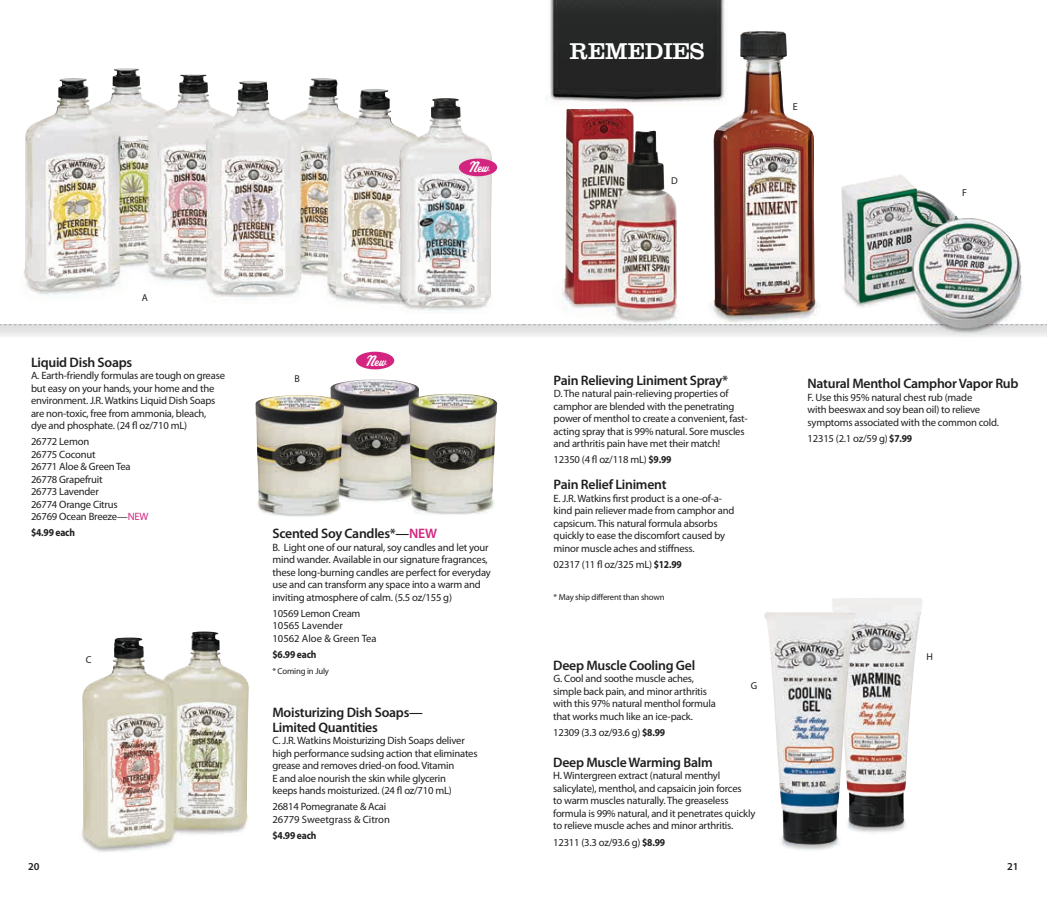
<style>
.page{position:relative;width:1047px;height:900px;background:#fff}
.page>*{position:absolute;margin:0;border:0;box-sizing:border-box;transform-origin:0 0}
.t1{font:23.75px "Clarendon";color:#fff}
.t2{font:16.25px "OPTI Sport Script";letter-spacing:-.02em;color:#fff}
.t3{font:600 13.75px/15px "Myriad Pro";letter-spacing:-.02em;color:#201f1f}
.t4{font:10.62px/12.5px "Myriad Pro";letter-spacing:-.02em;color:#201f1f}
.t5{font:10.62px/12.5px "Myriad Pro";color:#201f1f}
.t6{font:700 10.62px "Myriad Pro";letter-spacing:-.02em;color:#201f1f;scale:.9 1}
.t7{font:600 10.62px "Myriad Pro";color:#201f1f}
.t8{font:10px "Myriad Pro";color:#201f1f}
.t9{font:8.75px "Myriad Pro";letter-spacing:-.02em;color:#201f1f}
.s1{color:#d3257f}
.s2{font-weight:700}
</style>
<div class="page">
<svg style="left:0;top:325px;width:523px;height:11px"></svg>
<svg style="left:523px;top:325px;width:523px;height:12px"></svg>
<svg style="left:0;top:324px;width:1046px;height:1px"></svg>
<img style="left:550px;top:0;width:175px;height:103px">
<img style="left:832px;top:598px;width:68px;height:235px">
<img style="left:764px;top:611px;width:92px;height:240px">
<img style="left:82px;top:631px;width:167px;height:221px">
<img style="left:330px;top:380px;width:89px;height:122px">
<img style="left:255px;top:395px;width:89px;height:122px">
<img style="left:406px;top:394px;width:90px;height:121px">
<div style="left:356px;top:352px;width:38px;height:17px;background:#d3257f;border-radius:50%"></div>
<img style="left:24px;top:68px;width:373px;height:236px">
<img style="left:397px;top:126px;width:96px;height:185px">
<img style="left:399px;top:98px;width:92px;height:208px">
<div style="left:459px;top:159px;width:38px;height:17px;background:#d3257f;border-radius:50%"></div>
<img style="left:840px;top:276px;width:183px;height:60px">
<img style="left:841px;top:174px;width:180px;height:155px">
<img style="left:707px;top:31px;width:114px;height:297px">
<img style="left:713px;top:31px;width:101px;height:284px">
<img style="left:548px;top:278px;width:149px;height:53px">
<img style="left:565px;top:109px;width:112px;height:210px">
<h2 class="t2" style="left:467px;top:158px;width:24px">New</h2>
<p class="t8" style="left:142px;top:291px;width:8px">A</p>
<p class="t3" style="left:31px;top:354px;width:103px">Liquid Dish Soaps</p>
<p class="t4" style="left:31px;top:369px;width:195px">A. Earth-friendly formulas are tough on grease but easy on your hands, your home and the environment. J.R. Watkins Liquid Dish Soaps are non-toxic, free from ammonia, bleach,<br>dye and phosphate. (24 fl oz/710 mL)</p>
<p class="t4" style="left:31px;top:435px;width:119px">26772 Lemon<br>26775 Coconut<br>26771 Aloe &amp; Green Tea<br>26778 Grapefruit<br>26773 Lavender<br>26774 Orange Citrus<br>26769 Ocean Breeze—<span class="s1">NEW</span></p>
<p class="t6" style="left:31px;top:526px;width:50px">$4.99 each</p>
<p class="t8" style="left:86px;top:653px;width:7px">C</p>
<p class="t8" style="left:294px;top:373px;width:7px">B</p>
<h2 class="t2" style="left:364px;top:351px;width:24px">New</h2>
<p class="t3" style="left:272px;top:526px;width:166px">Scented Soy Candles*—<span class="s1">NEW</span></p>
<p class="t4" style="left:272px;top:541px;width:220px">B. Light one of our natural, soy candles and let your mind wander. Available in our signature fragrances, these long-burning candles are perfect for everyday use and can transform any space into a warm and inviting atmosphere of calm. (5.5 oz/155 g)</p>
<p class="t5" style="left:272px;top:607px;width:106px">10569 Lemon Cream<br>10565 Lavender<br>10562 Aloe &amp; Green Tea</p>
<p class="t6" style="left:272px;top:647px;width:50px">$6.99 each</p>
<p class="t9" style="left:272px;top:666px;width:58px">* Coming in July</p>
<p class="t3" style="left:272px;top:704px;width:152px">Moisturizing Dish Soaps—<br>Limited Quantities</p>
<p class="t4" style="left:272px;top:734px;width:207px">C. J.R. Watkins Moisturizing Dish Soaps deliver high performance sudsing action that eliminates grease and removes dried-on food. Vitamin<br>E and aloe nourish the skin while glycerin<br>keeps hands moisturized. (24 fl oz/710 mL)</p>
<p class="t4" style="left:272px;top:801px;width:119px">26814 Pomegranate &amp; Acai<br>26779 Sweetgrass &amp; Citron</p>
<p class="t6" style="left:272px;top:829px;width:50px">$4.99 each</p>
<h1 class="t1" style="left:569px;top:37px;width:136px">REMEDIES</h1>
<p class="t8" style="left:671px;top:174px;width:8px">D</p>
<p class="t8" style="left:792px;top:100px;width:6px">E</p>
<p class="t8" style="left:961px;top:186px;width:6px">F</p>
<p class="t3" style="left:553px;top:372px;width:176px">Pain Relieving Liniment Spray*</p>
<p class="t4" style="left:553px;top:387px;width:195px">D. The natural pain-relieving properties of camphor are blended with the penetrating power of menthol to create a convenient, fast&shy;acting spray that is 99% natural. Sore muscles and arthritis pain have met their match!</p>
<p class="t4" style="left:553px;top:453px;width:119px">12350 (4 fl oz/118 mL) <span class="s2">$9.99</span></p>
<p class="t3" style="left:553px;top:477px;width:114px">Pain Relief Liniment</p>
<p class="t4" style="left:553px;top:492px;width:182px">E. J.R. Watkins first product is a one-of-a&shy;kind pain reliever made from camphor and capsicum. This natural formula absorbs quickly to ease the discomfort caused by minor muscle aches and stiffness.</p>
<p class="t4" style="left:553px;top:558px;width:130px">02317 (11 fl oz/325 mL) <span class="s2">$12.99</span></p>
<p class="t9" style="left:553px;top:592px;width:112px">* May ship different than shown</p>
<p class="t3" style="left:553px;top:657px;width:143px">Deep Muscle Cooling Gel</p>
<p class="t4" style="left:553px;top:672px;width:164px">G. Cool and soothe muscle aches, simple back pain, and minor arthritis with this 97% natural menthol formula that works much like an ice-pack.</p>
<p class="t4" style="left:553px;top:726px;width:113px">12309 (3.3 oz/93.6 g) <span class="s2">$8.99</span></p>
<p class="t3" style="left:553px;top:755px;width:161px">Deep Muscle Warming Balm</p>
<p class="t4" style="left:553px;top:769px;width:204px">H. Wintergreen extract (natural menthyl salicylate), menthol, and capsaicin join forces<br>to warm muscles naturally. The greaseless formula is 99% natural, and it penetrates quickly to relieve muscle aches and minor arthritis.</p>
<p class="t4" style="left:553px;top:836px;width:113px">12311 (3.3 oz/93.6 g) <span class="s2">$8.99</span></p>
<p class="t8" style="left:750px;top:679px;width:8px">G</p>
<p class="t3" style="left:807px;top:376px;width:212px">Natural Menthol Camphor Vapor Rub</p>
<p class="t4" style="left:807px;top:391px;width:193px">F. Use this 95% natural chest rub (made<br>with beeswax and soy bean oil) to relieve symptoms associated with the common cold.</p>
<p class="t4" style="left:807px;top:432px;width:106px">12315 (2.1 oz/59 g) <span class="s2">$7.99</span></p>
<p class="t8" style="left:926px;top:650px;width:8px">H</p>
<p class="t7" style="left:28px;top:860px;width:13px">20</p>
<p class="t7" style="left:1006px;top:860px;width:13px">21</p>
</div>
